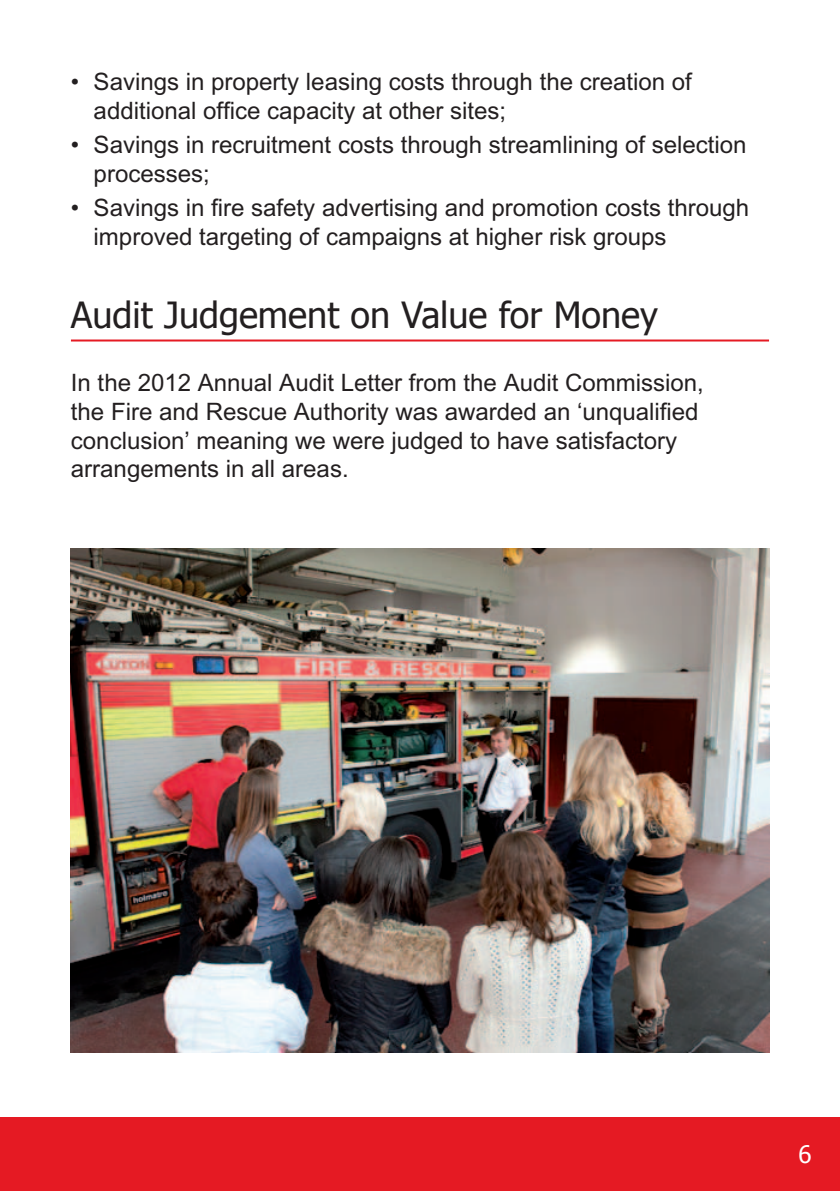
<style>
.page{position:relative;width:840px;height:1191px;background:#fff}
.page>*{position:absolute;margin:0;border:0;box-sizing:border-box;transform-origin:0 0}
.t1{font:36px "Tahoma";color:#231f20}
.t2{font:24px/28.8px "M Arial";color:#231f20}
.t3{font:24px "Tahoma";color:#fff}
</style>
<div class="page">
<div style="left:0;top:1117px;width:839px;height:74px;background:#e51a23"></div>
<hr style="left:71px;top:339px;width:697px;height:2px;background:#e51a23">
<img style="left:71px;top:548px;width:697px;height:505px">
<p class="t2" style="left:94px;top:67px;width:599px;text-indent:-23px">• Savings in property leasing costs through the creation of additional office capacity at other sites;</p>
<p class="t2" style="left:94px;top:130px;width:654px;text-indent:-23px">• Savings in recruitment costs through streamlining of selection processes;</p>
<p class="t2" style="left:94px;top:193px;width:656px;text-indent:-23px">• Savings in fire safety advertising and promotion costs through improved targeting of campaigns at higher risk groups</p>
<h1 class="t1" style="left:71px;top:291px;width:588px">Audit Judgement on Value for Money</h1>
<p class="t2" style="left:71px;top:368px;width:634px">In the 2012 Annual Audit Letter from the Audit Commission, the Fire and Rescue Authority was awarded an ‘unqualified conclusion’ meaning we were judged to have satisfactory arrangements in all areas.</p>
<p class="t3" style="left:798px;top:1137px;width:15px">6</p>
</div>
